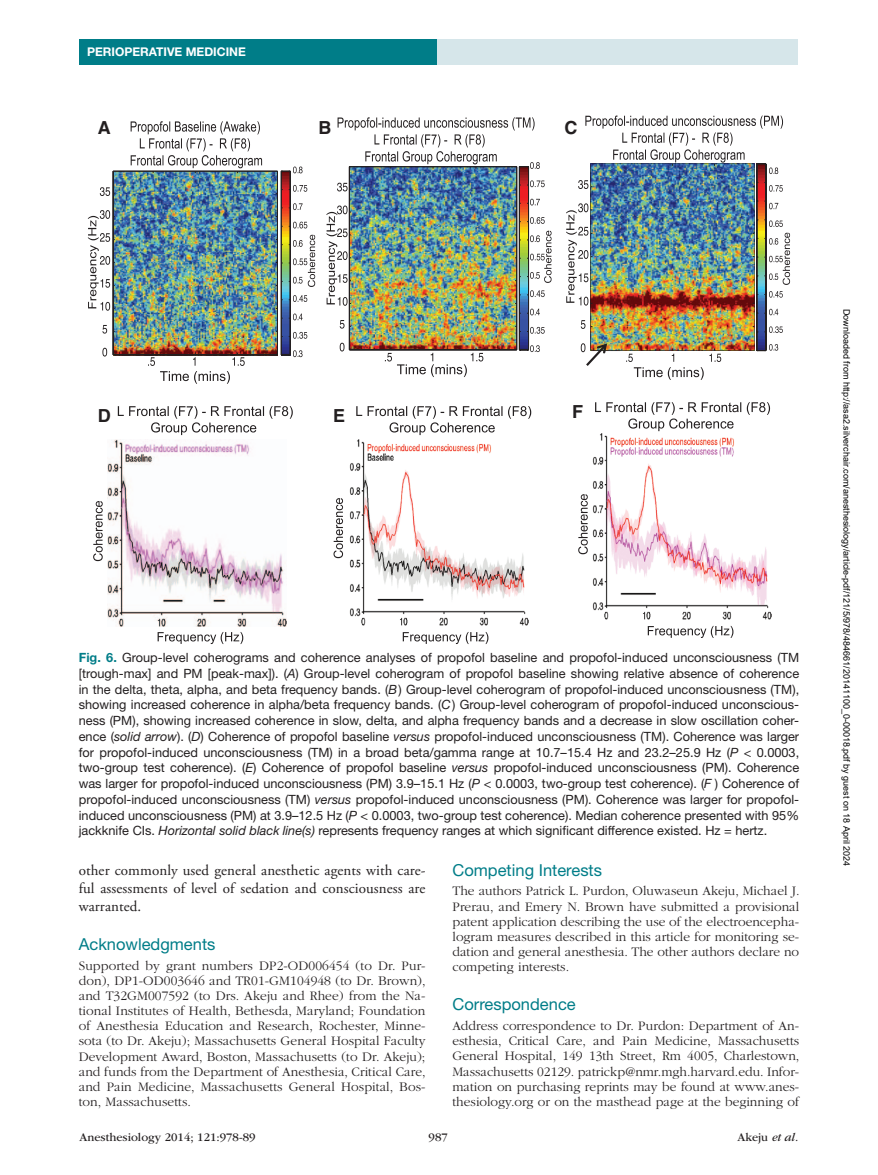
<style>
.page{position:relative;width:878px;height:1175px;background:#fff}
.page>*{position:absolute;margin:0;border:0;box-sizing:border-box;transform-origin:0 0}
.t1{font:700 18px "Helvetica";color:#231f20}
.t2{font:16.5px "Helvetica Neue LT Std";color:#007d88}
.t3{font:15px/18.1px "Adobe Garamond Pro";letter-spacing:.005em;color:#231f20;text-align:justify}
.t4{font:300 13.5px/15.1px "ITC Garamond Std";color:#231f20;text-align:justify}
.t5{font:12.75px/15.8px "Helvetica Neue LT Std";color:#231f20;text-align:justify}
.t6{font:12px "ITC Garamond Std";color:#231f20}
.t7{font:700 12px "Helvetica Neue LT Std";color:#fff}
.t8{font:9px "Arial";color:#000}
.s1{font-weight:700;color:#007d88}
.s2{font-style:italic}
</style>
<div class="page">
<div style="left:432px;top:39px;width:365px;height:26px;background:#d6e6ea"></div>
<div style="left:79px;top:39px;width:357px;height:25px;background:#007d88"></div>
<svg style="left:93px;top:501px;width:10px;height:60px"></svg>
<svg style="left:578px;top:494px;width:9px;height:60px"></svg>
<svg style="left:158px;top:632px;width:85px;height:12px"></svg>
<svg style="left:403px;top:632px;width:85px;height:12px"></svg>
<svg style="left:118px;top:406px;width:175px;height:29px"></svg>
<img style="left:88px;top:121px;width:227px;height:263px">
<svg style="left:333px;top:498px;width:10px;height:60px"></svg>
<svg style="left:356px;top:406px;width:175px;height:29px"></svg>
<svg style="left:595px;top:402px;width:175px;height:29px"></svg>
<svg style="left:647px;top:626px;width:86px;height:12px"></svg>
<img style="left:326px;top:117px;width:225px;height:260px">
<img style="left:566px;top:116px;width:224px;height:264px">
<img style="left:107px;top:440px;width:179px;height:187px">
<img style="left:350px;top:439px;width:178px;height:186px">
<img style="left:592px;top:433px;width:179px;height:186px">
<p class="t7" style="left:87px;top:44px;width:160px">PERIOPERATIVE MEDICINE</p>
<h1 class="t1" style="left:98px;top:117px;width:14px">A</h1>
<h1 class="t1" style="left:318px;top:117px;width:14px">B</h1>
<h1 class="t1" style="left:564px;top:117px;width:14px">C</h1>
<h1 class="t1" style="left:98px;top:404px;width:14px">D</h1>
<h1 class="t1" style="left:333px;top:404px;width:14px">E</h1>
<h1 class="t1" style="left:572px;top:400px;width:12px">F</h1>
<p class="t5" style="left:79px;top:649px;width:722px"><span class="s1">Fig. 6.</span> Group-level coherograms and coherence analyses of propofol baseline and propofol-induced unconsciousness (TM [trough-max] and PM [peak-max]). (<span class="s2">A</span>) Group-level coherogram of propofol baseline showing relative absence of coherence in the delta, theta, alpha, and beta frequency bands. (<span class="s2">B</span>) Group-level coherogram of propofol-induced unconsciousness (TM), showing increased coherence in alpha/beta frequency bands. (<span class="s2">C</span>) Group-level coherogram of propofol-induced unconscious&shy;ness (PM), showing increased coherence in slow, delta, and alpha frequency bands and a decrease in slow oscillation coher&shy;ence (<span class="s2">solid arrow</span>). (<span class="s2">D</span>) Coherence of propofol baseline <span class="s2">versus</span> propofol-induced unconsciousness (TM). Coherence was larger for propofol-induced unconsciousness (TM) in a broad beta/gamma range at 10.7–15.4 Hz and 23.2–25.9 Hz (<span class="s2">P</span> &lt; 0.0003, two-group test coherence). (<span class="s2">E</span>) Coherence of propofol baseline <span class="s2">versus</span> propofol-induced unconsciousness (PM). Coherence was larger for propofol-induced unconsciousness (PM) 3.9–15.1 Hz (<span class="s2">P</span> &lt; 0.0003, two-group test coherence). (<span class="s2">F</span> ) Coherence of propofol-induced unconsciousness (TM) <span class="s2">versus</span> propofol-induced unconsciousness (PM). Coherence was larger for propofol&shy;induced unconsciousness (PM) at 3.9–12.5 Hz (<span class="s2">P</span> &lt; 0.0003, two-group test coherence). Median coherence presented with 95% jackknife CIs. <span class="s2">Horizontal solid black line(s)</span> represents frequency ranges at which significant difference existed. Hz = hertz.</p>
<p class="t3" style="left:79px;top:861px;width:348px">other commonly used general anesthetic agents with care&shy;ful assessments of level of sedation and consciousness are warranted.</p>
<p class="t2" style="left:79px;top:934px;width:138px">Acknowledgments</p>
<p class="t4" style="left:79px;top:958px;width:348px">Supported by grant numbers DP2-OD006454 (to Dr. Pur&shy;don), DP1-OD003646 and TR01-GM104948 (to Dr. Brown), and T32GM007592 (to Drs. Akeju and Rhee) from the Na&shy;tional Institutes of Health, Bethesda, Maryland; Foundation of Anesthesia Education and Research, Rochester, Minne&shy;sota (to Dr. Akeju); Massachusetts General Hospital Faculty Development Award, Boston, Massachusetts (to Dr. Akeju); and funds from the Department of Anesthesia, Critical Care, and Pain Medicine, Massachusetts General Hospital, Bos&shy;ton, Massachusetts.</p>
<p class="t2" style="left:452px;top:860px;width:151px">Competing Interests</p>
<p class="t4" style="left:452px;top:883px;width:348px">The authors Patrick L. Purdon, Oluwaseun Akeju, Michael J.<br>Prerau, and Emery N. Brown have submitted a provisional patent application describing the use of the electroencepha&shy;logram measures described in this article for monitoring se&shy;dation and general anesthesia. The other authors declare no competing interests.</p>
<p class="t2" style="left:452px;top:994px;width:125px">Correspondence</p>
<p class="t4" style="left:452px;top:1018px;width:348px">Address correspondence to Dr. Purdon: Department of An&shy;esthesia, Critical Care, and Pain Medicine, Massachusetts General Hospital, 149 13th Street, Rm 4005, Charlestown, Massachusetts 02129. patrickp@nmr.mgh.harvard.edu. Infor&shy;mation on purchasing reprints may be found at www.anes&shy;thesiology.org or on the masthead page at the beginning of</p>
<p class="t6" style="left:80px;top:1130px;width:177px">Anesthesiology 2014; 121:978-89</p>
<p class="t6" style="left:428px;top:1130px;width:21px">987</p>
<p class="t6" style="left:737px;top:1130px;width:62px">Akeju <span class="s2">et al.</span></p>
<p class="t8" style="left:850px;top:309px;width:559px;rotate:90deg">Downloaded from http://asa2.silverchair.com/anesthesiology/article-pdf/121/5/978/484661/20141100_0-00018.pdf by guest on 18 April 2024</p>
</div>
